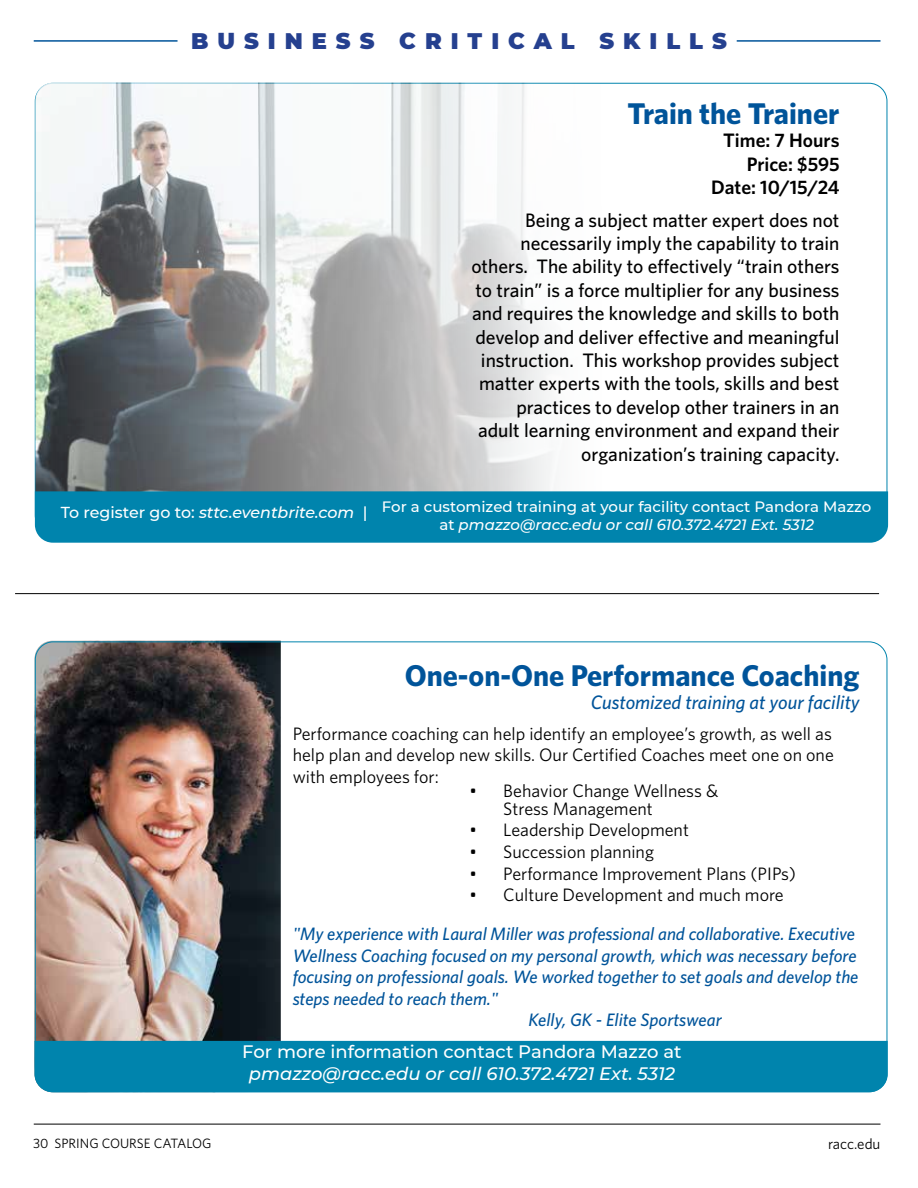
<style>
.page{position:relative;width:918px;height:1188px;background:#fff}
.page>*{position:absolute;margin:0;border:0;box-sizing:border-box;transform-origin:0 0}
.t1{font:700 30px "Whitney HTF";color:#00549a}
.t2{font:900 22.5px "Montserrat";letter-spacing:.4em;color:#25408f}
.t3{font:500 19.5px/23.4px "Whitney HTF";color:#000;text-align:right}
.t4{font:600 19.5px/23.4px "Whitney HTF";color:#000;text-align:right}
.t5{font:italic 500 19.5px "Whitney HTF";color:#00549a}
.t6{font:18px/21.6px "Whitney HTF";color:#000;text-align:justify}
.t7{font:italic 500 18px "Whitney HTF";color:#00549a}
.t8{font:italic 500 18px "Montserrat";color:#fff}
.t9{font:500 18px "Montserrat";color:#fff}
.t10{font:500 15px/18px "Montserrat";color:#fff}
.t11{font:15px "Whitney HTF";color:#000}
.t12{font:13.5px "Whitney HTF";color:#000}
.s1{font-size:15.9px}
.s2{font-style:italic;font-size:15.9px}
.s3{font-style:italic}
</style>
<div class="page">
<hr style="left:34px;top:1124px;width:846px;height:1px;background:#000">
<img style="left:35px;top:641px;width:246px;height:400px">
<img style="left:35px;top:83px;width:854px;height:443px">
<hr style="left:15px;top:593px;width:864px;height:1px;background:#000">
<div style="left:35px;top:1041px;width:853px;height:51px;background:#0084ad"></div>
<div style="left:35px;top:491px;width:853px;height:52px;background:#0084ad"></div>
<hr style="left:34px;top:40px;width:144px;height:2px;background:#00549a">
<hr style="left:737px;top:40px;width:143px;height:2px;background:#00549a">
<p class="t2" style="left:191px;top:24px;width:537px">BUSINESS CRITICAL SKILLS</p>
<h1 class="t1" style="left:628px;top:95px;width:213px">Train the Trainer</h1>
<p class="t4" style="left:711px;top:128px;width:130px">Time: 7 Hours<br>Price: $595<br>Date: 10/15/24</p>
<p class="t3" style="left:471px;top:208px;width:370px">Being a subject matter expert does not necessarily imply the capability to train others. The ability to effectively “train others to train” is a force multiplier for any business and requires the knowledge and skills to both develop and deliver effective and meaningful instruction. This workshop provides subject matter experts with the tools, skills and best practices to develop other trainers in an adult learning environment and expand their organization’s training capacity.</p>
<p class="t10" style="left:439px;top:497px;width:434px;text-indent:-379px"><span class="s1">To register go to:</span> <span class="s2">sttc.eventbrite.com</span> <span class="s1">|</span> For a customized training at your facility contact Pandora Mazzo at <span class="s3">pmazzo@racc.edu or call 610.372.4721 Ext. 5312</span></p>
<h1 class="t1" style="left:405px;top:657px;width:456px">One-on-One Performance Coaching</h1>
<p class="t5" style="left:591px;top:691px;width:270px">Customized training at your facility</p>
<p class="t6" style="left:293px;top:722px;width:543px">Performance coaching can help identify an employee’s growth, as well as help plan and develop new skills. Our Certified Coaches meet one on one with employees for:</p>
<p class="t6" style="left:503px;top:781px;width:217px;line-height:18px;text-indent:-34px">• Behavior Change Wellness &amp;<br>Stress Management</p>
<p class="t6" style="left:470px;top:819px;width:221px">• Leadership Development</p>
<p class="t6" style="left:470px;top:841px;width:186px">• Succession planning</p>
<p class="t6" style="left:470px;top:862px;width:328px">• Performance Improvement Plans (PIPs)</p>
<p class="t6" style="left:470px;top:884px;width:316px">• Culture Development and much more</p>
<p class="t7" style="left:293px;top:923px;width:564px">"My experience with Laural Miller was professional and collaborative. Executive</p>
<p class="t7" style="left:293px;top:945px;width:566px">Wellness Coaching focused on my personal growth, which was necessary before</p>
<p class="t7" style="left:293px;top:966px;width:567px">focusing on professional goals. We worked together to set goals and develop the</p>
<p class="t7" style="left:293px;top:988px;width:207px">steps needed to reach them."</p>
<p class="t7" style="left:528px;top:1009px;width:195px">Kelly, GK - Elite Sportswear</p>
<p class="t9" style="left:242px;top:1039px;width:441px">For more information contact Pandora Mazzo at</p>
<p class="t8" style="left:249px;top:1061px;width:428px">pmazzo@racc.edu or call 610.372.4721 Ext. 5312</p>
<p class="t12" style="left:33px;top:1135px;width:180px">30 SPRING COURSE CATALOG</p>
<p class="t11" style="left:828px;top:1135px;width:54px">racc.edu</p>
</div>
